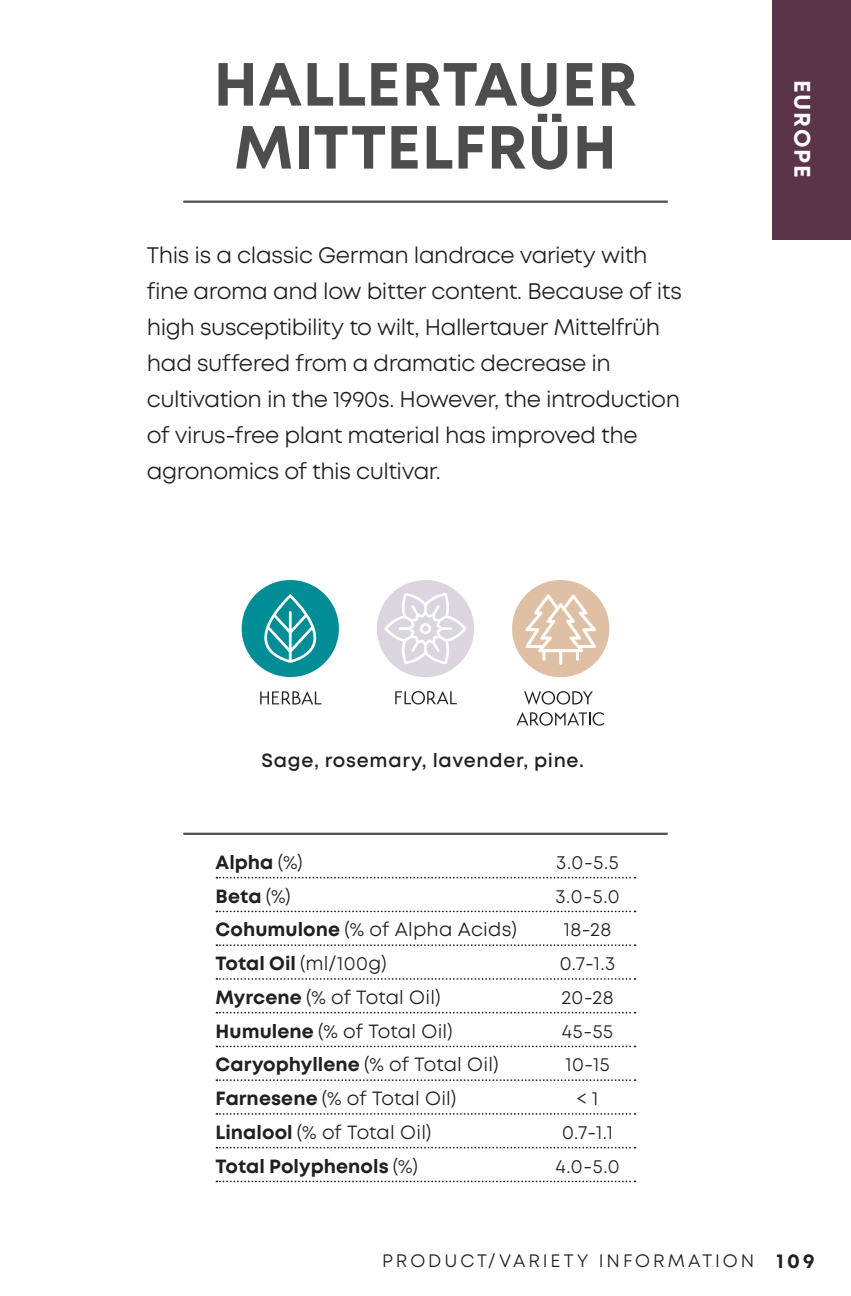
<style>
.page{position:relative;width:851px;height:1296px;background:#fff}
.page>*{position:absolute;margin:0;border:0;box-sizing:border-box;transform-origin:0 0}
.t1{font:700 60.75px/63px "Mont";letter-spacing:.01em;color:#4d4d4f;text-align:center}
.t2{font:22.5px/36px "Mont";letter-spacing:-.02em;color:#231f20}
.t3{font:700 22.5px "Mont";letter-spacing:.085em;color:#fff}
.t4{font:19.12px "Mont";letter-spacing:.005em;color:#231f20}
.t5{font:700 19.12px "Mont";letter-spacing:.005em;color:#231f20}
.t6{font:600 19.12px "Mont";letter-spacing:.035em;color:#231f20}
.t7{font:18px "Mont";letter-spacing:.165em;color:#231f20}
.s1{font-weight:400}
.s2{font-weight:700}
.s3{font-weight:700;font-size:20.25px}
</style>
<div class="page">
<div style="left:772px;top:0;width:78px;height:240px;background:#5b344a"></div>
<hr style="left:183px;top:201px;width:484px;height:2px;background:#4d4d4f">
<svg style="left:216px;top:877px;width:419px;height:2px"></svg>
<svg style="left:216px;top:911px;width:419px;height:1px"></svg>
<svg style="left:216px;top:944px;width:419px;height:2px"></svg>
<svg style="left:216px;top:978px;width:419px;height:2px"></svg>
<svg style="left:216px;top:1012px;width:419px;height:2px"></svg>
<svg style="left:216px;top:1046px;width:419px;height:1px"></svg>
<svg style="left:216px;top:1079px;width:419px;height:2px"></svg>
<svg style="left:216px;top:1113px;width:419px;height:2px"></svg>
<svg style="left:216px;top:1147px;width:419px;height:2px"></svg>
<svg style="left:216px;top:1181px;width:419px;height:1px"></svg>
<svg style="left:260px;top:691px;width:61px;height:14px"></svg>
<div style="left:242px;top:580px;width:97px;height:97px;background:#008d96;border-radius:50%"></div>
<svg style="left:264px;top:594px;width:52px;height:69px"></svg>
<svg style="left:524px;top:691px;width:68px;height:14px"></svg>
<svg style="left:516px;top:712px;width:88px;height:14px"></svg>
<div style="left:512px;top:580px;width:97px;height:97px;background:#dfc0a5;border-radius:50%"></div>
<svg style="left:525px;top:594px;width:71px;height:71px"></svg>
<svg style="left:395px;top:691px;width:62px;height:14px"></svg>
<div style="left:377px;top:580px;width:97px;height:97px;background:#dad5df;border-radius:50%"></div>
<svg style="left:384px;top:593px;width:82px;height:71px"></svg>
<hr style="left:183px;top:833px;width:484px;height:2px;background:#4d4d4f">
<h1 class="t1" style="left:214px;top:53px;width:425px">HALLERTAUER<br>MITTELFRÜH</h1>
<p class="t2" style="left:147px;top:238px;width:536px">This is a classic German landrace variety with fine aroma and low bitter content. Because of its high susceptibility to wilt, Hallertauer Mittelfrüh had suffered from a dramatic decrease in cultivation in the 1990s. However, the introduction of virus-free plant material has improved the agronomics of this cultivar.</p>
<p class="t6" style="left:261px;top:748px;width:324px">Sage, rosemary, lavender, pine.</p>
<p class="t5" style="left:215px;top:850px;width:89px">Alpha <span class="s1">(%)</span></p>
<p class="t4" style="left:556px;top:850px;width:64px">3.0-5.5</p>
<p class="t5" style="left:215px;top:883px;width:77px">Beta <span class="s1">(%)</span></p>
<p class="t4" style="left:555px;top:884px;width:66px">3.0-5.0</p>
<p class="t4" style="left:215px;top:917px;width:303px"><span class="s2">Cohumulone</span> (% of Alpha Acids)</p>
<p class="t4" style="left:564px;top:917px;width:49px">18-28</p>
<p class="t4" style="left:215px;top:951px;width:172px"><span class="s2">Total Oil</span> (ml/100g)</p>
<p class="t4" style="left:559px;top:951px;width:57px">0.7-1.3</p>
<p class="t4" style="left:215px;top:985px;width:226px"><span class="s2">Myrcene</span> (% of Total Oil)</p>
<p class="t4" style="left:561px;top:985px;width:54px">20-28</p>
<p class="t4" style="left:215px;top:1019px;width:238px"><span class="s2">Humulene</span> (% of Total Oil)</p>
<p class="t4" style="left:562px;top:1019px;width:53px">45-55</p>
<p class="t5" style="left:215px;top:1052px;width:284px">Caryophyllene <span class="s1">(% of Total Oil)</span></p>
<p class="t4" style="left:565px;top:1052px;width:46px">10-15</p>
<p class="t4" style="left:215px;top:1086px;width:242px"><span class="s2">Farnesene</span> (% of Total Oil)</p>
<p class="t4" style="left:576px;top:1086px;width:23px">&lt; 1</p>
<p class="t4" style="left:215px;top:1120px;width:217px"><span class="s2">Linalool</span> (% of Total Oil)</p>
<p class="t4" style="left:562px;top:1120px;width:52px">0.7-1.1</p>
<p class="t5" style="left:215px;top:1153px;width:204px">Total Polyphenols <span class="s1">(%)</span></p>
<p class="t4" style="left:555px;top:1154px;width:66px">4.0-5.0</p>
<p class="t3" style="left:817px;top:80px;width:99px;rotate:90deg">EUROPE</p>
<p class="t7" style="left:382px;top:1250px;width:434px">PRODUCT/VARIETY INFORMATION <span class="s3">109</span></p>
</div>
